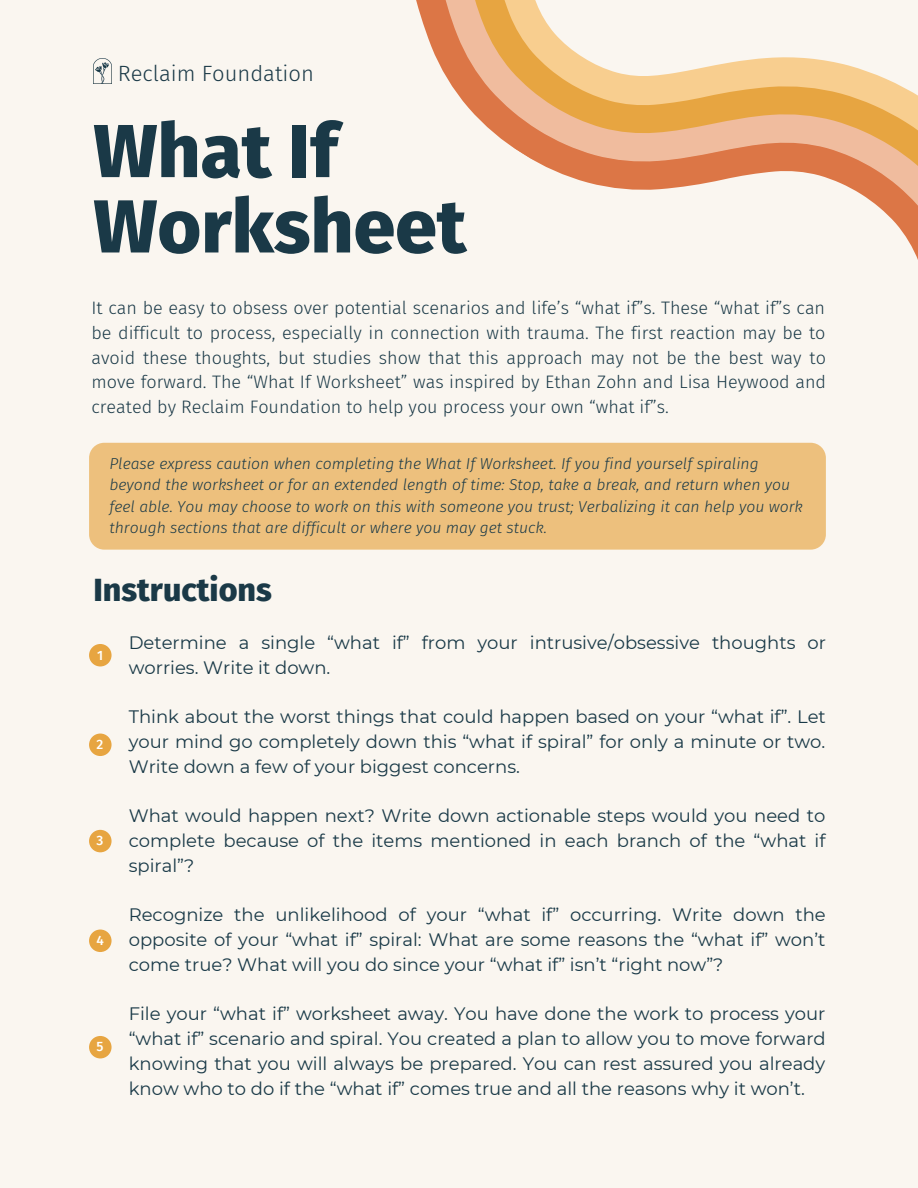
<style>
.page{position:relative;width:918px;height:1188px;background:#faf6f0}
.page>*{position:absolute;margin:0;border:0;box-sizing:border-box;transform-origin:0 0}
.t1{font:800 75px/75.3px "Fira Sans";color:#1a3947}
.t2{font:800 32.25px "Fira Sans";color:#1a3947}
.t3{font:300 22.05px "Fira Sans";color:#1a3947}
.t4{font:18px/24.8px "Montserrat";color:#193947;text-align:justify}
.t5{font:300 18px/24.8px "Fira Sans";color:#1a3947;text-align:justify}
.t6{font:italic 300 15.75px/21.3px "Fira Sans";color:#193947}
.t7{font:500 13.5px "Fira Sans";color:#fff}
</style>
<div class="page">
<img style="left:93px;top:59px;width:18px;height:24px">
<div style="left:89px;top:644px;width:23px;height:22px;background:#e7a541;border-radius:50%"></div>
<div style="left:89px;top:443px;width:737px;height:107px;background:#edc07d;border-radius:15px"></div>
<div style="left:89px;top:734px;width:23px;height:22px;background:#e7a541;border-radius:50%"></div>
<div style="left:89px;top:830px;width:23px;height:22px;background:#e7a541;border-radius:50%"></div>
<div style="left:89px;top:930px;width:23px;height:22px;background:#e7a541;border-radius:50%"></div>
<div style="left:89px;top:1036px;width:23px;height:22px;background:#e7a541;border-radius:50%"></div>
<svg style="left:416px;top:0;width:502px;height:260px"></svg>
<p class="t3" style="left:118px;top:61px;width:198px">Reclaim Foundation</p>
<h1 class="t1" style="left:93px;top:114px;width:374px">What If<br>Worksheet</h1>
<p class="t5" style="left:92px;top:296px;width:736px">It can be easy to obsess over potential scenarios and life’s “what if”s. These “what if”s can be difficult to process, especially in connection with trauma. The first reaction may be to avoid these thoughts, but studies show that this approach may not be the best way to move forward. The “What If Worksheet” was inspired by Ethan Zohn and Lisa Heywood and created by Reclaim Foundation to help you process your own “what if”s.</p>
<p class="t6" style="left:109px;top:453px;width:695px">Please express caution when completing the What If Worksheet. If you find yourself spiraling beyond the worksheet or for an extended length of time: Stop, take a break, and return when you feel able. You may choose to work on this with someone you trust; Verbalizing it can help you work through sections that are difficult or where you may get stuck.</p>
<h2 class="t2" style="left:93px;top:571px;width:180px">Instructions</h2>
<p class="t7" style="left:97px;top:647px;width:8px">1</p>
<p class="t7" style="left:97px;top:736px;width:8px">2</p>
<p class="t7" style="left:97px;top:833px;width:8px">3</p>
<p class="t7" style="left:96px;top:932px;width:9px">4</p>
<p class="t7" style="left:97px;top:1039px;width:9px">5</p>
<p class="t4" style="left:129px;top:630px;width:699px">Determine a single “what if” from your intrusive/obsessive thoughts or worries. Write it down.</p>
<p class="t4" style="left:129px;top:705px;width:699px">Think about the worst things that could happen based on your “what if”. Let your mind go completely down this “what if spiral” for only a minute or two.<br>Write down a few of your biggest concerns.</p>
<p class="t4" style="left:129px;top:804px;width:698px">What would happen next? Write down actionable steps would you need to complete because of the items mentioned in each branch of the “what if spiral”?</p>
<p class="t4" style="left:129px;top:903px;width:699px">Recognize the unlikelihood of your “what if” occurring. Write down the opposite of your “what if” spiral: What are some reasons the “what if” won’t come true? What will you do since your “what if” isn’t “right now”?</p>
<p class="t4" style="left:129px;top:1002px;width:699px">File your “what if” worksheet away. You have done the work to process your “what if” scenario and spiral. You created a plan to allow you to move forward knowing that you will always be prepared. You can rest assured you already know who to do if the “what if” comes true and all the reasons why it won’t.</p>
</div>
